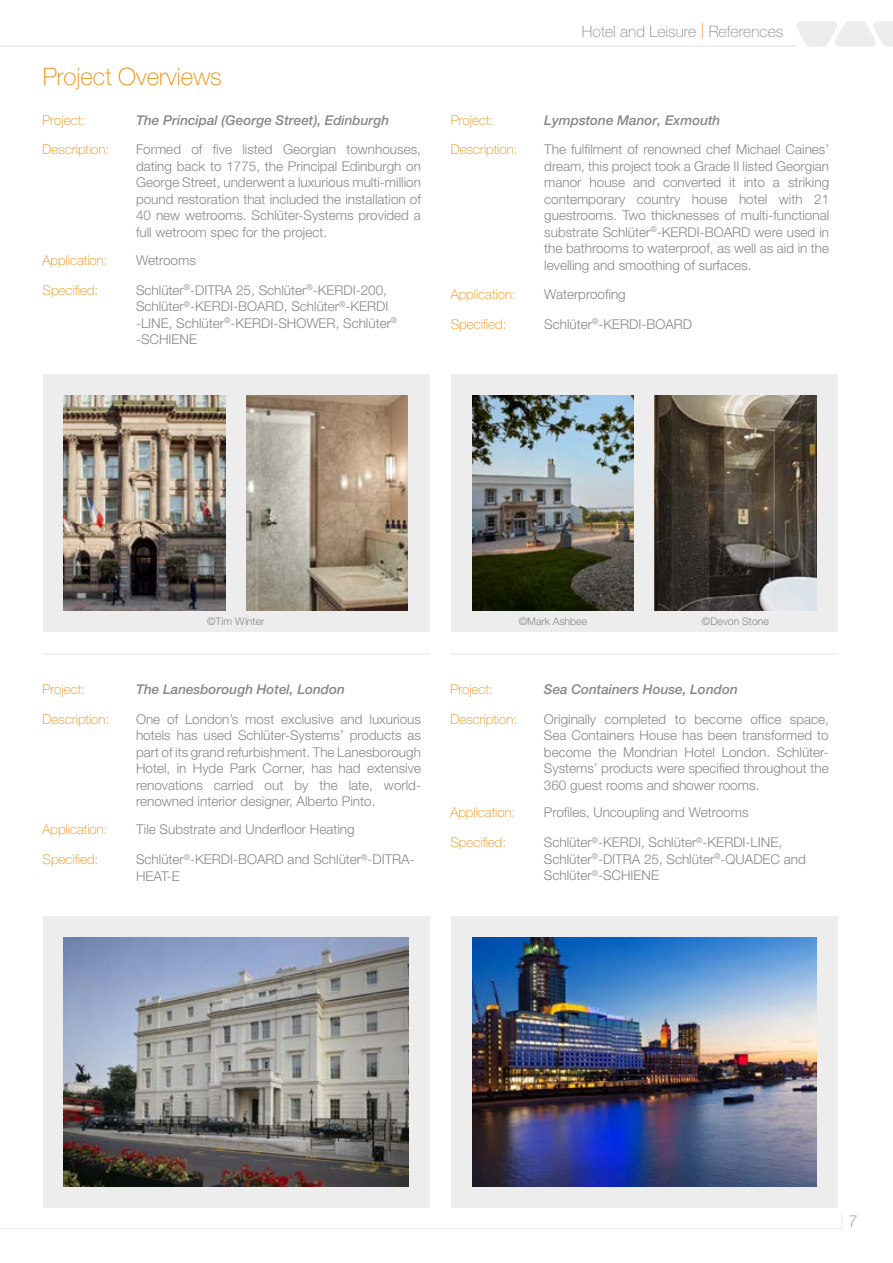
<style>
.page{position:relative;width:893px;height:1263px;background:#fff}
.page>*{position:absolute;margin:0;border:0;box-sizing:border-box;transform-origin:0 0}
.t1{font:100 24px "Helvetica Neue LT Pro";color:#f18a00}
.t2{font:100 16.5px "Helvetica Neue LT Pro";color:#878787}
.t3{font:100 15.75px "Helvetica Neue LT Pro";color:#878787}
.t4{font:300 13.5px/16.5px "Helvetica Neue LT Pro";color:#878787;text-align:justify}
.t5{font:100 13.5px "Helvetica Neue LT Pro";color:#f18a00}
.t6{font:italic 500 13.5px "Helvetica Neue LT Pro";color:#878787}
.t7{font:300 10.5px "Helvetica Neue LT Pro";color:#878787}
.s1{color:#f18a00}
</style>
<div class="page">
<div style="left:43px;top:374px;width:386px;height:258px;background:#ededed"></div>
<img style="left:64px;top:396px;width:161px;height:214px">
<div style="left:451px;top:374px;width:387px;height:258px;background:#ededed"></div>
<img style="left:472px;top:396px;width:162px;height:214px">
<hr style="left:43px;top:653px;width:387px;height:2px;background:#ededed">
<div style="left:43px;top:916px;width:386px;height:292px;background:#ededed"></div>
<img style="left:64px;top:937px;width:344px;height:249px">
<div style="left:451px;top:916px;width:386px;height:292px;background:#ededed"></div>
<img style="left:472px;top:937px;width:344px;height:249px">
<hr style="left:451px;top:653px;width:387px;height:2px;background:#ededed">
<img style="left:246px;top:396px;width:162px;height:214px">
<img style="left:655px;top:396px;width:162px;height:214px">
<svg style="left:796px;top:21px;width:97px;height:26px"></svg>
<hr style="left:0;top:45px;width:796px;height:2px;background:#e9e9e9">
<svg style="left:0;top:1213px;width:843px;height:16px"></svg>
<h1 class="t1" style="left:43px;top:63px;width:181px">Project Overviews</h1>
<p class="t5" style="left:43px;top:112px;width:44px">Project:</p>
<p class="t6" style="left:136px;top:112px;width:255px">The Principal (George Street), Edinburgh</p>
<p class="t5" style="left:43px;top:142px;width:68px">Description:</p>
<p class="t4" style="left:136px;top:141px;width:286px">Formed of five listed Georgian townhouses, dating back to 1775, the Principal Edinburgh on George Street, underwent a luxurious multi-million pound restoration that included the installation of 40 new wetrooms. Schlüter-Systems provided a full wetroom spec for the project.</p>
<p class="t5" style="left:43px;top:252px;width:67px">Application:</p>
<p class="t4" style="left:136px;top:252px;width:61px">Wetrooms</p>
<p class="t5" style="left:43px;top:282px;width:57px">Specified:</p>
<p class="t4" style="left:136px;top:281px;width:263px;text-align:left">Schlüter<sup>®</sup>-DITRA 25, Schlüter<sup>®</sup>-KERDI-200, Schlüter<sup>®</sup>-KERDI-BOARD, Schlüter<sup>®</sup>-KERDI -LINE, Schlüter<sup>®</sup>-KERDI-SHOWER, Schlüter<sup>® </sup>-SCHIENE</p>
<p class="t3" style="left:582px;top:22px;width:203px">Hotel and Leisure <span class="s1">|</span> References</p>
<p class="t5" style="left:451px;top:112px;width:44px">Project:</p>
<p class="t6" style="left:544px;top:112px;width:178px">Lympstone Manor, Exmouth</p>
<p class="t5" style="left:451px;top:142px;width:68px">Description:</p>
<p class="t4" style="left:544px;top:141px;width:286px">The fulfilment of renowned chef Michael Caines’ dream, this project took a Grade II listed Georgian manor house and converted it into a striking contemporary country house hotel with 21 guestrooms. Two thicknesses of multi-functional substrate Schlüter<sup>®</sup>-KERDI-BOARD were used in the bathrooms to waterproof, as well as aid in the levelling and smoothing of surfaces.</p>
<p class="t5" style="left:451px;top:286px;width:67px">Application:</p>
<p class="t4" style="left:544px;top:286px;width:83px">Waterproofing</p>
<p class="t5" style="left:451px;top:316px;width:57px">Specified:</p>
<p class="t4" style="left:544px;top:315px;width:149px">Schlüter<sup>®</sup>-KERDI-BOARD</p>
<p class="t7" style="left:207px;top:614px;width:59px">©Tim Winter</p>
<p class="t7" style="left:519px;top:614px;width:70px">©Mark Ashbee</p>
<p class="t7" style="left:702px;top:614px;width:68px">©Devon Stone</p>
<p class="t5" style="left:43px;top:681px;width:44px">Project:</p>
<p class="t6" style="left:136px;top:681px;width:210px">The Lanesborough Hotel, London</p>
<p class="t5" style="left:43px;top:711px;width:68px">Description:</p>
<p class="t4" style="left:136px;top:710px;width:286px">One of London’s most exclusive and luxurious hotels has used Schlüter-Systems’ products as part of its grand refurbishment. The Lanesborough Hotel, in Hyde Park Corner, has had extensive renovations carried out by the late, world&shy;renowned interior designer, Alberto Pinto.</p>
<p class="t5" style="left:43px;top:822px;width:67px">Application:</p>
<p class="t4" style="left:136px;top:821px;width:220px">Tile Substrate and Underfloor Heating</p>
<p class="t5" style="left:43px;top:852px;width:57px">Specified:</p>
<p class="t4" style="left:136px;top:851px;width:280px">Schlüter<sup>®</sup>-KERDI-BOARD and Schlüter<sup>®</sup>-DITRA-<br>HEAT-E</p>
<p class="t5" style="left:450px;top:681px;width:44px">Project:</p>
<p class="t6" style="left:544px;top:681px;width:195px">Sea Containers House, London</p>
<p class="t5" style="left:450px;top:711px;width:68px">Description:</p>
<p class="t4" style="left:544px;top:710px;width:286px">Originally completed to become office space, Sea Containers House has been transformed to become the Mondrian Hotel London. Schlüter-Systems’ products were specified throughout the 360 guest rooms and shower rooms.</p>
<p class="t5" style="left:450px;top:805px;width:67px">Application:</p>
<p class="t4" style="left:544px;top:804px;width:206px">Profiles, Uncoupling and Wetrooms</p>
<p class="t5" style="left:450px;top:835px;width:57px">Specified:</p>
<p class="t4" style="left:544px;top:834px;width:263px;text-align:left">Schlüter<sup>®</sup>-KERDI, Schlüter<sup>®</sup>-KERDI-LINE,<br>Schlüter<sup>®</sup>-DITRA 25, Schlüter<sup>®</sup>-QUADEC and<br>Schlüter<sup>®</sup>-SCHIENE</p>
<p class="t2" style="left:848px;top:1211px;width:11px">7</p>
</div>
